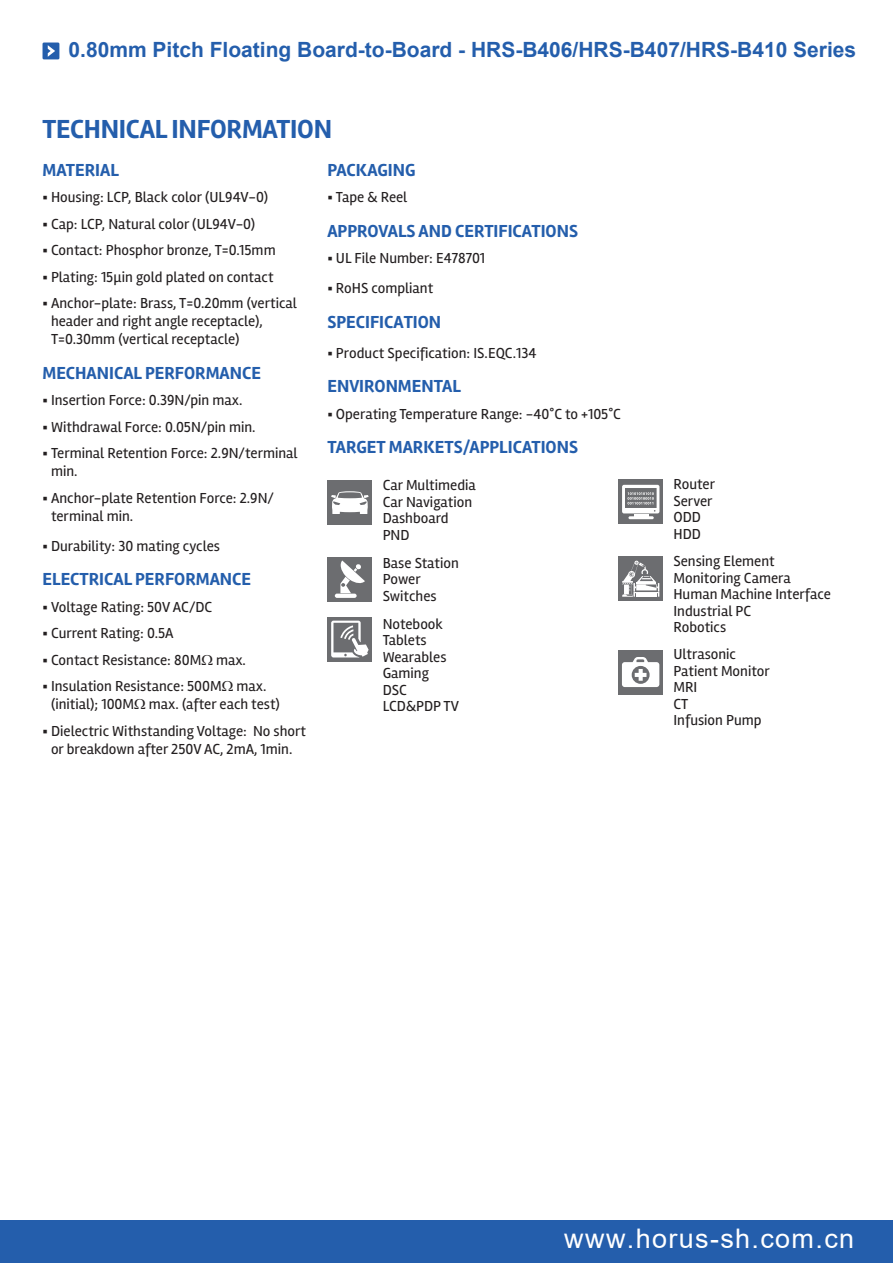
<style>
.page{position:relative;width:893px;height:1263px;background:#fff}
.page>*{position:absolute;margin:0;border:0;box-sizing:border-box;transform-origin:0 0}
.t1{font:700 27px "Rambla";letter-spacing:-.01em;color:#245eac}
.t2{font:27px "Arial";letter-spacing:.05em;color:#fff}
.t3{font:700 21px "Arial";color:#245eac}
.t4{font:700 18px "Rambla";color:#245eac}
.t5{font:15px/18px "Rambla";color:#231f20}
</style>
<div class="page">
<div style="left:43px;top:43px;width:16px;height:16px;background:#245eac"></div>
<svg style="left:48px;top:45px;width:7px;height:12px"></svg>
<div style="left:0;top:1220px;width:893px;height:43px;background:#245eac"></div>
<div style="left:327px;top:480px;width:45px;height:45px;background:#6c6d70"></div>
<svg style="left:331px;top:491px;width:38px;height:23px"></svg>
<div style="left:327px;top:557px;width:45px;height:45px;background:#6c6d70"></div>
<svg style="left:335px;top:594px;width:22px;height:4px"></svg>
<svg style="left:340px;top:560px;width:25px;height:33px"></svg>
<div style="left:618px;top:649px;width:45px;height:45px;background:#6c6d70"></div>
<svg style="left:622px;top:657px;width:37px;height:30px"></svg>
<div style="left:327px;top:617px;width:45px;height:44px;background:#6c6d70"></div>
<svg style="left:331px;top:621px;width:38px;height:36px"></svg>
<div style="left:618px;top:479px;width:45px;height:45px;background:#6c6d70"></div>
<hr style="left:628px;top:516px;width:26px;height:3px;background:#fff">
<svg style="left:622px;top:485px;width:37px;height:31px"></svg>
<div style="left:618px;top:556px;width:45px;height:45px;background:#6c6d70"></div>
<svg style="left:622px;top:561px;width:37px;height:36px"></svg>
<p class="t3" style="left:69px;top:35px;width:789px">0.80mm Pitch Floating Board-to-Board - HRS-B406/HRS-B407/HRS-B410 Series</p>
<p class="t1" style="left:43px;top:113px;width:291px">TECHNICAL INFORMATION</p>
<p class="t4" style="left:43px;top:159px;width:78px">MATERIAL</p>
<p class="t5" style="left:43px;top:188px;width:227px">▪ Housing: LCP, Black color (UL94V-0)</p>
<p class="t5" style="left:43px;top:215px;width:214px">▪ Cap: LCP, Natural color (UL94V-0)</p>
<p class="t5" style="left:43px;top:241px;width:235px">▪ Contact: Phosphor bronze, T=0.15mm</p>
<p class="t5" style="left:43px;top:268px;width:233px">▪ Plating: 15μin gold plated on contact</p>
<p class="t5" style="left:51px;top:294px;width:247px;text-indent:-9px">▪ Anchor-plate: Brass, T=0.20mm (vertical header and right angle receptacle),<br>T=0.30mm (vertical receptacle)</p>
<p class="t4" style="left:43px;top:362px;width:220px">MECHANICAL PERFORMANCE</p>
<p class="t5" style="left:43px;top:391px;width:201px">▪ Insertion Force: 0.39N/pin max.</p>
<p class="t5" style="left:43px;top:418px;width:215px">▪ Withdrawal Force: 0.05N/pin min.</p>
<p class="t5" style="left:51px;top:444px;width:248px;text-indent:-9px">▪ Terminal Retention Force: 2.9N/terminal min.</p>
<p class="t5" style="left:51px;top:489px;width:224px;text-indent:-9px">▪ Anchor-plate Retention Force: 2.9N/ terminal min.</p>
<p class="t5" style="left:43px;top:537px;width:179px">▪ Durability: 30 mating cycles</p>
<p class="t4" style="left:43px;top:568px;width:210px">ELECTRICAL PERFORMANCE</p>
<p class="t5" style="left:43px;top:598px;width:171px">▪ Voltage Rating: 50V AC/DC</p>
<p class="t5" style="left:43px;top:624px;width:133px">▪ Current Rating: 0.5A</p>
<p class="t5" style="left:43px;top:651px;width:205px">▪ Contact Resistance: 80M max.</p>
<p class="t5" style="left:51px;top:677px;width:230px;text-indent:-9px">▪ Insulation Resistance: 500M max. (initial); 100M max. (after each test)</p>
<p class="t5" style="left:43px;top:722px;width:265px;text-align:center">▪ Dielectric Withstanding Voltage: No short or breakdown after 250V AC, 2mA, 1min.</p>
<p class="t4" style="left:327px;top:159px;width:90px">PACKAGING</p>
<p class="t5" style="left:327px;top:188px;width:81px">▪ Tape &amp; Reel</p>
<p class="t4" style="left:327px;top:220px;width:252px">APPROVALS AND CERTIFICATIONS</p>
<p class="t5" style="left:327px;top:249px;width:159px">▪ UL File Number: E478701</p>
<p class="t5" style="left:327px;top:279px;width:107px">▪ RoHS compliant</p>
<p class="t4" style="left:327px;top:311px;width:115px">SPECIFICATION</p>
<p class="t5" style="left:327px;top:344px;width:211px">▪ Product Specification: IS.EQC.134</p>
<p class="t4" style="left:327px;top:375px;width:135px">ENVIRONMENTAL</p>
<p class="t5" style="left:327px;top:404px;width:295px">▪ Operating Temperature Range: -40°C to +105°C</p>
<p class="t4" style="left:327px;top:436px;width:252px">TARGET MARKETS/APPLICATIONS</p>
<p class="t5" style="left:383px;top:476px;width:95px">Car Multimedia</p>
<p class="t5" style="left:383px;top:493px;width:91px">Car Navigation</p>
<p class="t5" style="left:383px;top:509px;width:67px">Dashboard</p>
<p class="t5" style="left:383px;top:526px;width:28px">PND</p>
<p class="t5" style="left:383px;top:554px;width:78px">Base Station</p>
<p class="t5" style="left:383px;top:570px;width:40px">Power</p>
<p class="t5" style="left:383px;top:587px;width:55px">Switches</p>
<p class="t5" style="left:383px;top:615px;width:62px">Notebook</p>
<p class="t5" style="left:383px;top:631px;width:46px">Tablets</p>
<p class="t5" style="left:383px;top:648px;width:65px">Wearables</p>
<p class="t5" style="left:383px;top:664px;width:48px">Gaming</p>
<p class="t5" style="left:383px;top:681px;width:26px">DSC</p>
<p class="t5" style="left:383px;top:697px;width:78px">LCD&amp;PDP TV</p>
<p class="t5" style="left:673px;top:475px;width:43px">Router</p>
<p class="t5" style="left:673px;top:492px;width:41px">Server</p>
<p class="t5" style="left:673px;top:508px;width:29px">ODD</p>
<p class="t5" style="left:673px;top:525px;width:29px">HDD</p>
<p class="t5" style="left:673px;top:552px;width:103px">Sensing Element</p>
<p class="t5" style="left:673px;top:568px;width:119px">Monitoring Camera</p>
<p class="t5" style="left:673px;top:585px;width:159px">Human Machine Interface</p>
<p class="t5" style="left:673px;top:601px;width:79px">Industrial PC</p>
<p class="t5" style="left:673px;top:618px;width:54px">Robotics</p>
<p class="t5" style="left:673px;top:645px;width:64px">Ultrasonic</p>
<p class="t5" style="left:673px;top:661px;width:98px">Patient Monitor</p>
<p class="t5" style="left:673px;top:678px;width:25px">MRI</p>
<p class="t5" style="left:673px;top:694px;width:16px">CT</p>
<p class="t5" style="left:673px;top:711px;width:90px">Infusion Pump</p>
<h1 class="t2" style="left:564px;top:1220px;width:291px">www.horus-sh.com.cn</h1>
</div>
